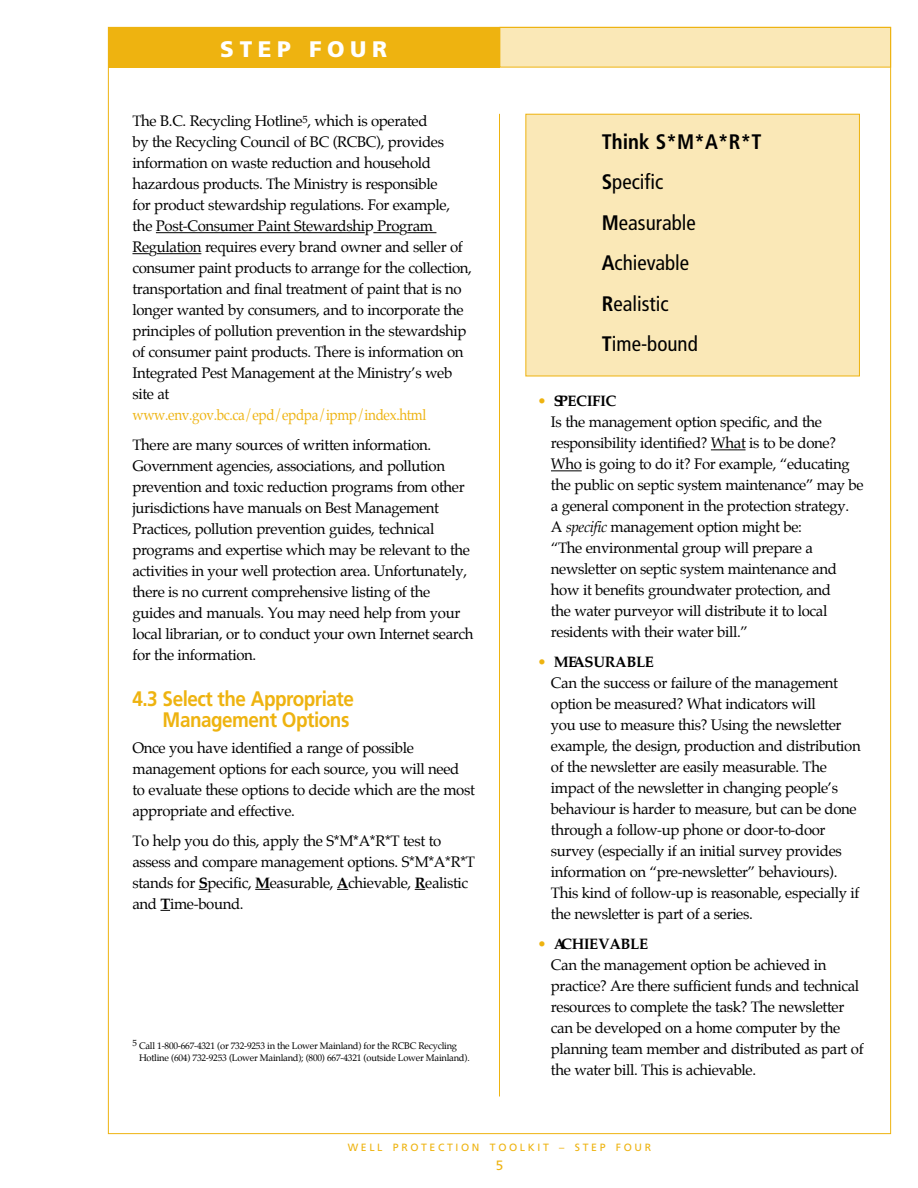
<style>
.page{position:relative;width:918px;height:1188px;background:#fff}
.page>*{position:absolute;margin:0;border:0;box-sizing:border-box;transform-origin:0 0}
.t1{font:900 22.5px "Frutiger";letter-spacing:.25em;color:#fff}
.t2{font:condensed 21px/40.5px "Frutiger";color:#000}
.t3{font:700 21px/21px "Frutiger";letter-spacing:-.025em;color:#eeb310;text-align:right;scale:.9 1}
.t4{font:15px/21px "Palatino";letter-spacing:-.025em;color:#000}
.t5{font:15px "Palatino";letter-spacing:-.025em;color:#eeb310;scale:.9 1}
.t6{font:10.5px "Frutiger";letter-spacing:.25em;color:#eeb310}
.t7{font:9.3px/12px "Palatino";letter-spacing:-.025em;color:#000}
.s1{font-weight:700}
.s2{color:#eeb310}
.s3{font-style:italic}
</style>
<div class="page">
<div style="left:108px;top:27px;width:392px;height:41px;background:#eeb310"></div>
<div style="left:500px;top:27px;width:391px;height:40px;background:#fae8b7"></div>
<hr style="left:156px;top:232px;width:209px;height:1px;background:#000">
<svg style="left:373px;top:232px;width:26px;height:1px"></svg>
<svg style="left:407px;top:232px;width:29px;height:1px"></svg>
<svg style="left:132px;top:253px;width:17px;height:1px"></svg>
<hr style="left:157px;top:253px;width:44px;height:1px;background:#000">
<svg style="left:255px;top:889px;width:15px;height:1px"></svg>
<hr style="left:499px;top:114px;width:1px;height:982px;background:#eeb310">
<hr style="left:711px;top:449px;width:35px;height:1px;background:#000">
<hr style="left:551px;top:470px;width:31px;height:1px;background:#000">
<div style="left:526px;top:114px;width:333px;height:262px;background:#fae8b7"></div>
<div style="left:525px;top:114px;width:335px;height:262px;border:1px solid #eeb310"></div>
<h1 class="t1" style="left:220px;top:35px;width:168px">STEP FOUR</h1>
<p class="t4" style="left:132px;top:111px;width:341px">The B.C. Recycling Hotline<sup>5</sup>, which is operated<br>by the Recycling Council of BC (RCBC), provides information on waste reduction and household hazardous products. The Ministry is responsible<br>for product stewardship regulations. For example, the Post-Consumer Paint Stewardship Program Regulation requires every brand owner and seller of consumer paint products to arrange for the collection, transportation and final treatment of paint that is no longer wanted by consumers, and to incorporate the principles of pollution prevention in the stewardship of consumer paint products. There is information on Integrated Pest Management at the Ministry’s web site at</p>
<p class="t5" style="left:132px;top:406px;width:328px">www.env.gov.bc.ca/epd/epdpa/ipmp/index.html</p>
<p class="t4" style="left:132px;top:435px;width:342px">There are many sources of written information.<br>Government agencies, associations, and pollution prevention and toxic reduction programs from other jurisdictions have manuals on Best Management Practices, pollution prevention guides, technical programs and expertise which may be relevant to the activities in your well protection area. Unfortunately, there is no current comprehensive listing of the guides and manuals. You may need help from your local librarian, or to conduct your own Internet search for the information.</p>
<h2 class="t3" style="left:132px;top:688px;width:248px">4.3 Select the Appropriate<br>Management Options</h2>
<p class="t4" style="left:132px;top:738px;width:344px">Once you have identified a range of possible management options for each source, you will need to evaluate these options to decide which are the most appropriate and effective.</p>
<p class="t4" style="left:132px;top:830px;width:344px">To help you do this, apply the S*M*A*R*T test to assess and compare management options. S*M*A*R*T stands for <span class="s1">S</span>pecific, <span class="s1">M</span>easurable, <span class="s1">A</span>chievable, <span class="s1">R</span>ealistic and <span class="s1">T</span>ime-bound.</p>
<p class="t7" style="left:139px;top:1040px;width:332px;text-indent:-7px"><sup>5</sup> Call 1-800-667-4321 (or 732-9253 in the Lower Mainland) for the RCBC Recycling<br>Hotline (604) 732-9253 (Lower Mainland); (800) 667-4321 (outside Lower Mainland).</p>
<h2 class="t2" style="left:602px;top:121px;width:160px"><span class="s1">Think S*M*A*R*T<br>S</span>pecific<br><span class="s1">M</span>easurable<br><span class="s1">A</span>chievable<br><span class="s1">R</span>ealistic<br><span class="s1">T</span>ime-bound</h2>
<p class="t4" style="left:551px;top:391px;width:314px;text-indent:-13px"><span class="s2">•</span> <span class="s1">SPECIFIC<br></span>Is the management option specific, and the responsibility identified? What is to be done?<br>Who is going to do it? For example, “educating the public on septic system maintenance” may be a general component in the protection strategy.<br>A <span class="s3">specific</span> management option might be:<br>“The environmental group will prepare a newsletter on septic system maintenance and how it benefits groundwater protection, and<br>the water purveyor will distribute it to local residents with their water bill.”</p>
<p class="t4" style="left:551px;top:652px;width:311px;text-indent:-13px"><span class="s2">•</span> <span class="s1">MEAS URA BLE<br></span>Can the success or failure of the management option be measured? What indicators will<br>you use to measure this? Using the newsletter example, the design, production and distribution of the newsletter are easily measurable. The impact of the newsletter in changing people’s behaviour is harder to measure, but can be done through a follow-up phone or door-to-door survey (especially if an initial survey provides information on “pre-newsletter” behaviours).<br>This kind of follow-up is reasonable, especially if the newsletter is part of a series.</p>
<p class="t4" style="left:551px;top:934px;width:314px;text-indent:-14px"><span class="s2">•</span> <span class="s1">ACHIEVABLE<br></span>Can the management option be achieved in practice? Are there sufficient funds and technical resources to complete the task? The newsletter can be developed on a home computer by the planning team member and distributed as part of the water bill. This is achievable.</p>
<p class="t6" style="left:348px;top:1141px;width:305px">WELL PROTECTION TOOLKIT – STEP F OUR</p>
</div>
